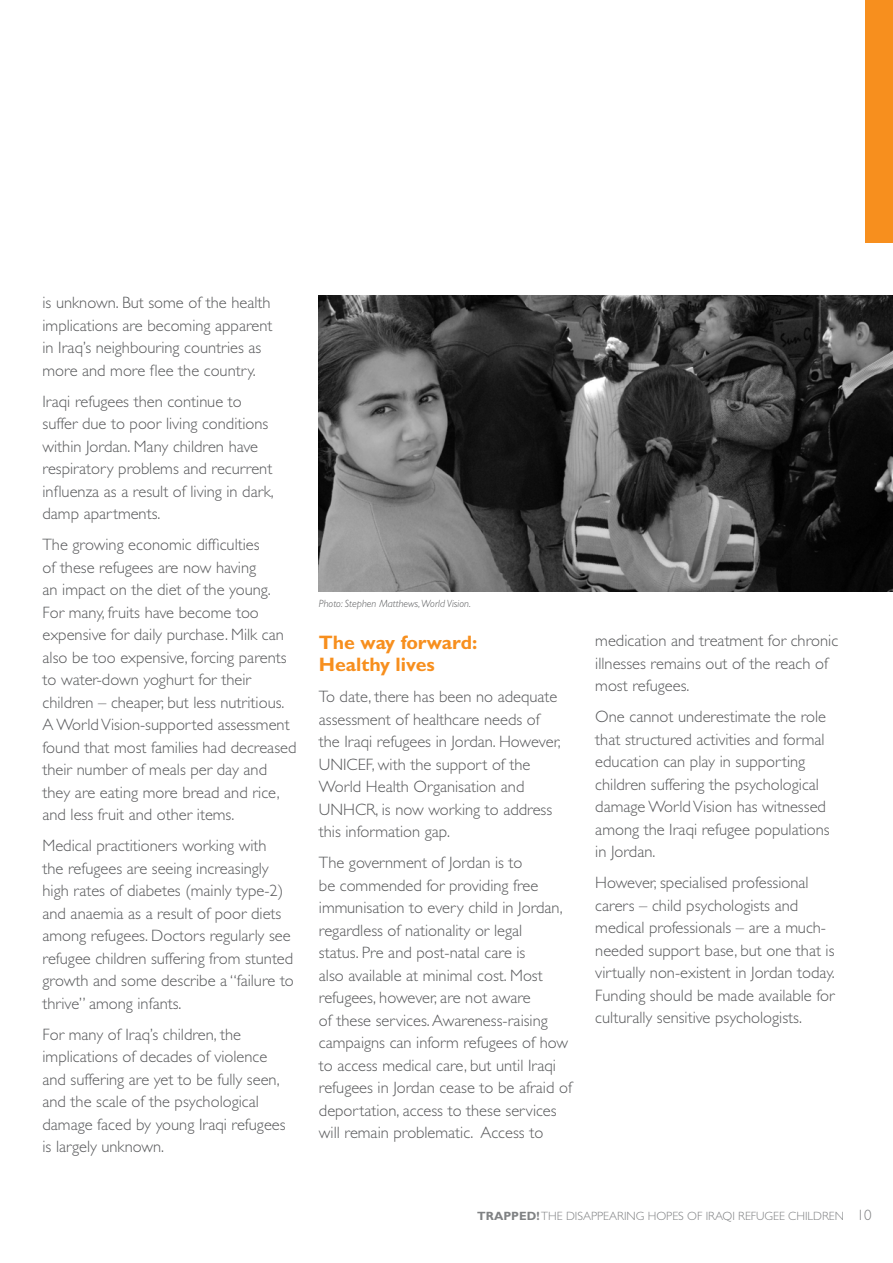
<style>
.page{position:relative;width:893px;height:1263px;background:#fff}
.page>*{position:absolute;margin:0;border:0;box-sizing:border-box;transform-origin:0 0}
.t1{font:700 19.5px/22.5px "Gill Sans";color:#f78f1e}
.t2{font:300 16.5px/22.5px "Gill Sans";color:#58595b}
.t3{font:300 12px "Gill Sans";color:#808284}
.t4{font:italic 300 10.5px "Gill Sans";color:#58595b}
.s1{font-weight:700}
.s2{font-size:15px}
</style>
<div class="page">
<div style="left:866px;top:0;width:27px;height:242px;background:#f78f1e"></div>
<img style="left:319px;top:296px;width:574px;height:295px">
<p class="t2" style="left:43px;top:293px;width:232px">is unknown. But some of the health implications are becoming apparent in Iraq’s neighbouring countries as more and more flee the country.</p>
<p class="t2" style="left:43px;top:392px;width:233px">Iraqi refugees then continue to suffer due to poor living conditions within Jordan. Many children have respiratory problems and recurrent influenza as a result of living in dark, damp apartments.</p>
<p class="t2" style="left:43px;top:535px;width:255px">The growing economic difficulties<br>of these refugees are now having<br>an impact on the diet of the young.<br>For many, fruits have become too expensive for daily purchase. Milk can also be too expensive, forcing parents to water-down yoghurt for their children – cheaper, but less nutritious.<br>A World Vision-supported assessment found that most families had decreased their number of meals per day and they are eating more bread and rice, and less fruit and other items.</p>
<p class="t2" style="left:43px;top:836px;width:253px">Medical practitioners working with<br>the refugees are seeing increasingly high rates of diabetes (mainly type-2) and anaemia as a result of poor diets among refugees. Doctors regularly see refugee children suffering from stunted growth and some describe a “failure to thrive” among infants.</p>
<p class="t2" style="left:43px;top:1025px;width:245px">For many of Iraq’s children, the implications of decades of violence and suffering are yet to be fully seen, and the scale of the psychological damage faced by young Iraqi refugees is largely unknown.</p>
<p class="t4" style="left:319px;top:600px;width:153px">Photo: Stephen Matthews, World Vision.</p>
<p class="t1" style="left:319px;top:633px;width:160px">The way forward:<br>Healthy lives</p>
<p class="t2" style="left:319px;top:687px;width:243px">To date, there has been no adequate assessment of healthcare needs of the Iraqi refugees in Jordan. However,<br>UNICEF, with the support of the<br>World Health Organisation and<br>UNHCR, is now working to address this information gap.</p>
<p class="t2" style="left:319px;top:853px;width:255px">The government of Jordan is to<br>be commended for providing free immunisation to every child in Jordan, regardless of nationality or legal<br>status. Pre and post-natal care is<br>also available at minimal cost. Most refugees, however, are not aware<br>of these services. Awareness-raising campaigns can inform refugees of how to access medical care, but until Iraqi refugees in Jordan cease to be afraid of deportation, access to these services will remain problematic. Access to</p>
<p class="t2" style="left:595px;top:631px;width:244px">medication and treatment for chronic illnesses remains out of the reach of most refugees.</p>
<p class="t2" style="left:595px;top:707px;width:236px">One cannot underestimate the role that structured activities and formal education can play in supporting children suffering the psychological damage World Vision has witnessed among the Iraqi refugee populations in Jordan.</p>
<p class="t2" style="left:595px;top:873px;width:241px">However, specialised professional carers – child psychologists and medical professionals – are a much&shy;needed support base, but one that is virtually non-existent in Jordan today.<br>Funding should be made available for culturally sensitive psychologists.</p>
<p class="t3" style="left:477px;top:1212px;width:396px"><span class="s1">TRAPPED!</span> THE DISAPPEARING HOPES OF IRAQI REFUGEE CHILDREN <span class="s2">10</span></p>
</div>
